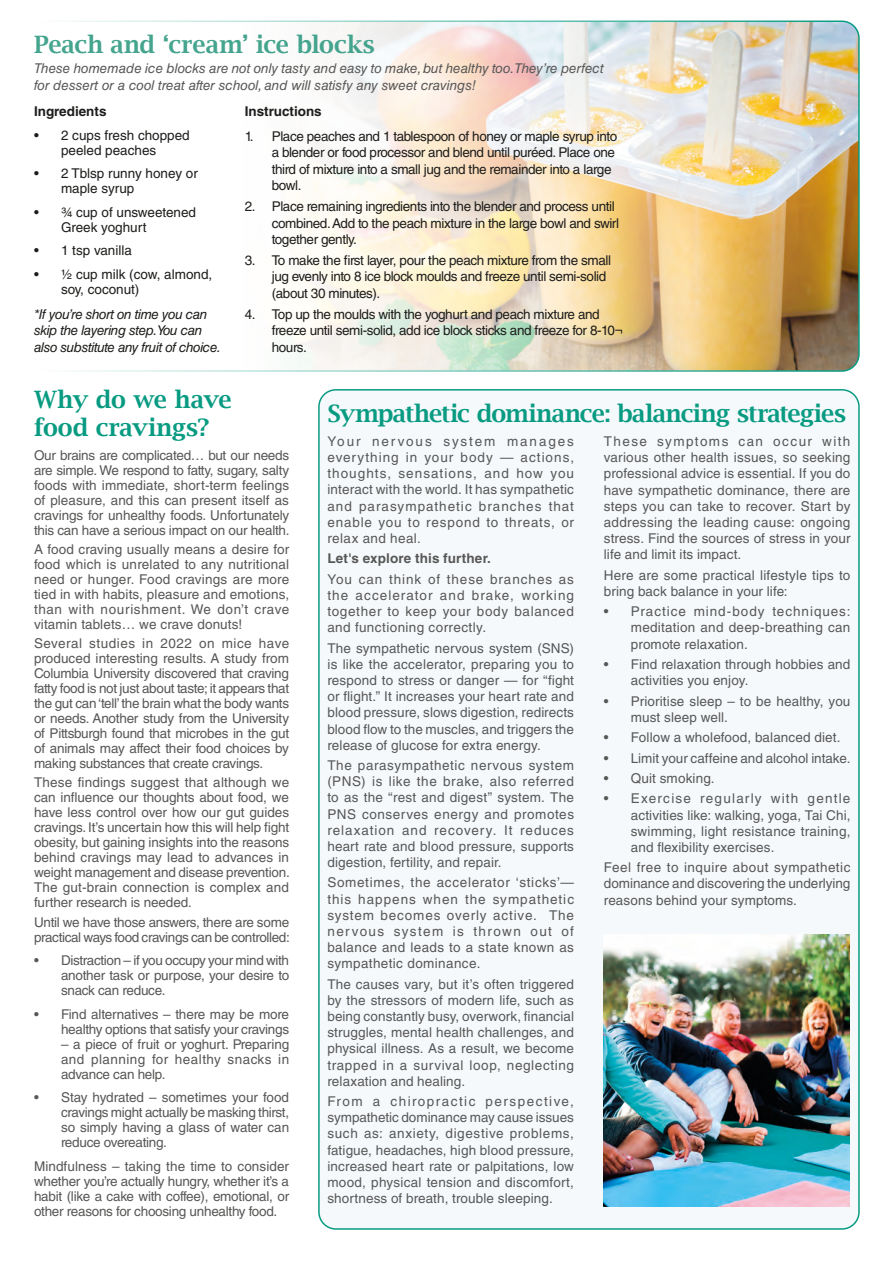
<style>
.page{position:relative;width:893px;height:1263px;background:#fff}
.page>*{position:absolute;margin:0;border:0;box-sizing:border-box;transform-origin:0 0}
.t1{font:600 24px/28.5px "Lucida Bright";letter-spacing:-.025em;color:#089b82}
.t2{font:600 24px "Lucida Bright";letter-spacing:-.005em;color:#44a48d}
.t3{font:13.5px/16.2px "Helvetica LT Std";letter-spacing:.005em;color:#575756;text-align:justify}
.t4{font:13.5px/16.5px "Helvetica LT Std";letter-spacing:-.03em;color:#1d1d1b}
.t5{font:italic 13.5px/16.5px "Helvetica LT Std";color:#575756}
.t6{font:13.5px/15px "Helvetica LT Std";color:#1d1d1b}
.t7{font:italic 13.5px/16.5px "Helvetica LT Std";letter-spacing:-.03em;color:#1d1d1b}
.t8{font:13.5px/15px "Helvetica LT Std";letter-spacing:-.025em;color:#575756}
.t9{font:13.5px/15px "Helvetica LT Std";letter-spacing:-.02em;color:#575756;text-align:right}
.t10{font:700 13.5px "Helvetica LT Std";letter-spacing:.01em;color:#575756}
.t11{font:700 13.5px "Helvetica LT Std";color:#1d1d1b}
</style>
<div class="page">
<div style="left:319px;top:390px;width:540px;height:839px;background:#f6f9fc;border-radius:17px"></div>
<img style="left:604px;top:934px;width:245px;height:272px">
<img style="left:299px;top:21px;width:558px;height:348px">
<div style="left:33px;top:21px;width:827px;height:351px;border:2px solid #089b82;border-radius:17px"></div>
<h1 class="t2" style="left:34px;top:30px;width:343px">Peach and ‘cream’ ice blocks</h1>
<p class="t5" style="left:34px;top:60px;width:571px">These homemade ice blocks are not only tasty and easy to make, but healthy too.They’re perfect for dessert or a cool treat after school, and will satisfy any sweet cravings!</p>
<p class="t11" style="left:34px;top:103px;width:74px">Ingredients</p>
<p class="t6" style="left:34px;top:127px;width:157px;text-align:center">• 2 cups fresh chopped peeled peaches</p>
<p class="t6" style="left:61px;top:166px;width:138px;text-indent:-27px">• 2 Tblsp runny honey or maple syrup</p>
<p class="t6" style="left:61px;top:204px;width:137px;text-indent:-27px">• ¾ cup of unsweetened<br>Greek yoghurt</p>
<p class="t6" style="left:34px;top:243px;width:99px">• 1 tsp vanilla</p>
<p class="t6" style="left:61px;top:266px;width:153px;text-indent:-27px">• ½ cup milk (cow, almond, soy, coconut)</p>
<p class="t7" style="left:34px;top:305px;width:188px">*If you’re short on time you can skip the layering step.You can also substitute any fruit of choice.</p>
<p class="t11" style="left:245px;top:103px;width:79px">Instructions</p>
<p class="t4" style="left:272px;top:128px;width:347px;text-indent:-27px">1. Place peaches and 1 tablespoon of honey or maple syrup into a blender or food processor and blend until puréed. Place one third of mixture into a small jug and the remainder into a large bowl.</p>
<p class="t4" style="left:272px;top:198px;width:349px;text-indent:-27px">2. Place remaining ingredients into the blender and process until combined. Add to the peach mixture in the large bowl and swirl together gently.</p>
<p class="t4" style="left:272px;top:252px;width:341px;text-indent:-27px">3. To make the first layer, pour the peach mixture from the small jug evenly into 8 ice block moulds and freeze until semi-solid (about 30 minutes).</p>
<p class="t4" style="left:272px;top:306px;width:352px;text-indent:-27px">4. Top up the moulds with the yoghurt and peach mixture and freeze until semi-solid, add ice block sticks and freeze for 8-10¬ hours.</p>
<h1 class="t1" style="left:34px;top:385px;width:200px">Why do we have food cravings?</h1>
<p class="t3" style="left:34px;top:447px;width:257px;line-height:15px">Our brains are complicated… but our needs are simple. We respond to fatty, sugary, salty foods with immediate, short-term feelings of pleasure, and this can present itself as cravings for unhealthy foods. Unfortunately this can have a serious impact on our health.</p>
<p class="t3" style="left:34px;top:542px;width:257px;line-height:15px">A food craving usually means a desire for food which is unrelated to any nutritional need or hunger. Food cravings are more tied in with habits, pleasure and emotions, than with nourishment. We don’t crave vitamin tablets… we crave donuts!</p>
<p class="t3" style="left:34px;top:636px;width:257px;line-height:15px">Several studies in 2022 on mice have produced interesting results. A study from Columbia University discovered that craving fatty food is not just about taste; it appears that the gut can ‘tell’ the brain what the body wants or needs. Another study from the University of Pittsburgh found that microbes in the gut of animals may affect their food choices by making substances that create cravings.</p>
<p class="t3" style="left:34px;top:775px;width:257px;line-height:15px">These findings suggest that although we can influence our thoughts about food, we have less control over how our gut guides cravings. It’s uncertain how this will help fight obesity, but gaining insights into the reasons behind cravings may lead to advances in weight management and disease prevention.<br>The gut-brain connection is complex and further research is needed.</p>
<p class="t8" style="left:34px;top:914px;width:257px">Until we have those answers, there are some practical ways food cravings can be controlled:</p>
<p class="t3" style="left:61px;top:953px;width:230px;line-height:15px;text-indent:-27px">• Distraction – if you occupy your mind with another task or purpose, your desire to snack can reduce.</p>
<p class="t9" style="left:34px;top:1006px;width:257px">• Find alternatives – there may be more healthy options that satisfy your cravings</p>
<p class="t3" style="left:61px;top:1036px;width:230px;line-height:15px">– a piece of fruit or yoghurt. Preparing and planning for healthy snacks in advance can help.</p>
<p class="t3" style="left:61px;top:1090px;width:230px;line-height:15px;text-indent:-27px">• Stay hydrated – sometimes your food cravings might actually be masking thirst, so simply having a glass of water can reduce overeating.</p>
<p class="t3" style="left:34px;top:1158px;width:257px;line-height:15px">Mindfulness – taking the time to consider whether you’re actually hungry, whether it’s a habit (like a cake with coffee), emotional, or other reasons for choosing unhealthy food.</p>
<h1 class="t1" style="left:327px;top:400px;width:520px">Sympathetic dominance: balancing strategies</h1>
<p class="t3" style="left:327px;top:433px;width:248px">Your nervous system manages everything in your body — actions, thoughts, sensations, and how you interact with the world. It has sympathetic and parasympathetic branches that enable you to respond to threats, or relax and heal.</p>
<p class="t10" style="left:327px;top:550px;width:165px">Let's explore this further.</p>
<p class="t3" style="left:327px;top:571px;width:248px">You can think of these branches as the accelerator and brake, working together to keep your body balanced and functioning correctly.</p>
<p class="t3" style="left:327px;top:640px;width:248px">The sympathetic nervous system (SNS) is like the accelerator, preparing you to respond to stress or danger — for “fight or flight.” It increases your heart rate and blood pressure, slows digestion, redirects blood flow to the muscles, and triggers the release of glucose for extra energy.</p>
<p class="t3" style="left:327px;top:757px;width:248px">The parasympathetic nervous system (PNS) is like the brake, also referred to as the “rest and digest” system. The PNS conserves energy and promotes relaxation and recovery. It reduces heart rate and blood pressure, supports digestion, fertility, and repair.</p>
<p class="t3" style="left:327px;top:874px;width:248px">Sometimes, the accelerator ‘sticks’— this happens when the sympathetic system becomes overly active. The nervous system is thrown out of balance and leads to a state known as sympathetic dominance.</p>
<p class="t3" style="left:327px;top:976px;width:248px">The causes vary, but it’s often triggered by the stressors of modern life, such as being constantly busy, overwork, financial struggles, mental health challenges, and physical illness. As a result, we become trapped in a survival loop, neglecting relaxation and healing.</p>
<p class="t3" style="left:327px;top:1093px;width:248px">From a chiropractic perspective, sympathetic dominance may cause issues such as: anxiety, digestive problems, fatigue, headaches, high blood pressure, increased heart rate or palpitations, low mood, physical tension and discomfort, shortness of breath, trouble sleeping.</p>
<p class="t3" style="left:604px;top:433px;width:248px">These symptoms can occur with various other health issues, so seeking professional advice is essential. If you do have sympathetic dominance, there are steps you can take to recover. Start by addressing the leading cause: ongoing stress. Find the sources of stress in your life and limit its impact.</p>
<p class="t3" style="left:604px;top:567px;width:248px">Here are some practical lifestyle tips to bring back balance in your life:</p>
<p class="t3" style="left:631px;top:603px;width:221px;text-indent:-27px">• Practice mind-body techniques: meditation and deep-breathing can promote relaxation.</p>
<p class="t3" style="left:631px;top:656px;width:221px;text-indent:-27px">• Find relaxation through hobbies and activities you enjoy.</p>
<p class="t3" style="left:631px;top:693px;width:221px;text-indent:-27px">• Prioritise sleep – to be healthy, you must sleep well.</p>
<p class="t3" style="left:604px;top:729px;width:238px">• Follow a wholefood, balanced diet.</p>
<p class="t3" style="left:604px;top:750px;width:248px">• Limit your caffeine and alcohol intake.</p>
<p class="t3" style="left:604px;top:770px;width:112px">• Quit smoking.</p>
<p class="t3" style="left:631px;top:790px;width:221px;text-indent:-27px">• Exercise regularly with gentle activities like: walking, yoga, Tai Chi, swimming, light resistance training, and flexibility exercises.</p>
<p class="t3" style="left:604px;top:859px;width:248px">Feel free to inquire about sympathetic dominance and discovering the underlying reasons behind your symptoms.</p>
</div>
